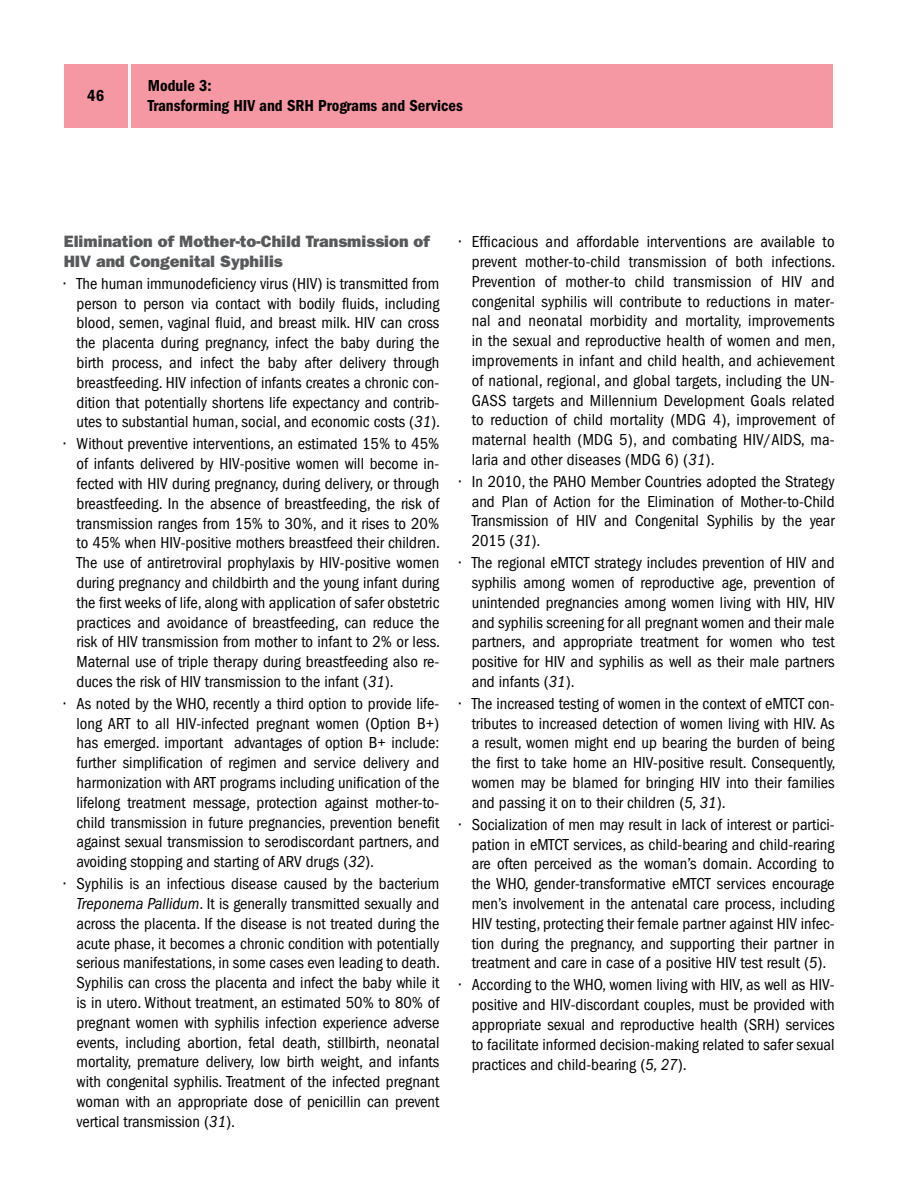
<style>
.page{position:relative;width:918px;height:1188px;background:#fff}
.page>*{position:absolute;margin:0;border:0;box-sizing:border-box;transform-origin:0 0}
.t1{font:condensed 16.5px/19.8px "ITC Franklin Gothic Std";color:#000;text-align:justify}
.t2{font:16.5px/19.8px "ITC Franklin Gothic Std Hvy";color:#58595b}
.t3{font:16.5px/19.8px "ITC Franklin Gothic Std Dm Cd";color:#000}
.s1{font-style:italic}
</style>
<div class="page">
<div style="left:131px;top:64px;width:702px;height:64px;background:#f598a4"></div>
<div style="left:64px;top:64px;width:64px;height:64px;background:#f598a4"></div>
<p class="t3" style="left:87px;top:86px;width:18px">46</p>
<p class="t3" style="left:148px;top:76px;width:317px">Module 3:<br>Transforming HIV and SRH Programs and Services</p>
<p class="t2" style="left:64px;top:232px;width:368px">Elimination of Mother-to-Child Transmission of<br>HIV and Congenital Syphilis</p>
<p class="t1" style="left:77px;top:274px;width:365px;text-indent:-13px">• The human immunodeficiency virus (HIV) is transmitted from person to person via contact with bodily fluids, including blood, semen, vaginal fluid, and breast milk. HIV can cross the placenta during pregnancy, infect the baby during the birth process, and infect the baby after delivery through breastfeeding. HIV infection of infants creates a chronic con&shy;dition that potentially shortens life expectancy and contrib&shy;utes to substantial human, social, and economic costs (<span class="s1">31</span>).</p>
<p class="t1" style="left:77px;top:434px;width:365px;text-indent:-13px">• Without preventive interventions, an estimated 15% to 45% of infants delivered by HIV-positive women will become in&shy;fected with HIV during pregnancy, during delivery, or through breastfeeding. In the absence of breastfeeding, the risk of transmission ranges from 15% to 30%, and it rises to 20% to 45% when HIV-positive mothers breastfeed their children.<br>The use of antiretroviral prophylaxis by HIV-positive women during pregnancy and childbirth and the young infant during the first weeks of life, along with application of safer obstetric practices and avoidance of breastfeeding, can reduce the risk of HIV transmission from mother to infant to 2% or less.<br>Maternal use of triple therapy during breastfeeding also re&shy;duces the risk of HIV transmission to the infant (<span class="s1">31</span>).</p>
<p class="t1" style="left:77px;top:694px;width:364px;text-indent:-13px">• As noted by the WHO, recently a third option to provide life&shy;long ART to all HIV-infected pregnant women (Option B+) has emerged. important advantages of option B+ include: further simplification of regimen and service delivery and harmonization with ART programs including unification of the lifelong treatment message, protection against mother-to&shy;child transmission in future pregnancies, prevention benefit against sexual transmission to serodiscordant partners, and avoiding stopping and starting of ARV drugs (<span class="s1">32</span>).</p>
<p class="t1" style="left:77px;top:874px;width:365px;text-indent:-13px">• Syphilis is an infectious disease caused by the bacterium <span class="s1">Treponema Pallidum</span>. It is generally transmitted sexually and across the placenta. If the disease is not treated during the acute phase, it becomes a chronic condition with potentially serious manifestations, in some cases even leading to death.<br>Syphilis can cross the placenta and infect the baby while it is in utero. Without treatment, an estimated 50% to 80% of pregnant women with syphilis infection experience adverse events, including abortion, fetal death, stillbirth, neonatal mortality, premature delivery, low birth weight, and infants with congenital syphilis. Treatment of the infected pregnant woman with an appropriate dose of penicillin can prevent vertical transmission (<span class="s1">31</span>).</p>
<p class="t1" style="left:472px;top:232px;width:365px;text-indent:-13px">• Efficacious and affordable interventions are available to prevent mother-to-child transmission of both infections.<br>Prevention of mother-to child transmission of HIV and congenital syphilis will contribute to reductions in mater&shy;nal and neonatal morbidity and mortality, improvements in the sexual and reproductive health of women and men, improvements in infant and child health, and achievement of national, regional, and global targets, including the UN-GASS targets and Millennium Development Goals related to reduction of child mortality (MDG 4), improvement of maternal health (MDG 5), and combating HIV/AIDS, ma&shy;laria and other diseases (MDG 6) (<span class="s1">31</span>).</p>
<p class="t1" style="left:472px;top:472px;width:364px;text-indent:-13px">• In 2010, the PAHO Member Countries adopted the Strategy and Plan of Action for the Elimination of Mother-to-Child Transmission of HIV and Congenital Syphilis by the year 2015 (<span class="s1">31</span>).</p>
<p class="t1" style="left:472px;top:553px;width:364px;text-indent:-13px">• The regional eMTCT strategy includes prevention of HIV and syphilis among women of reproductive age, prevention of unintended pregnancies among women living with HIV, HIV and syphilis screening for all pregnant women and their male partners, and appropriate treatment for women who test positive for HIV and syphilis as well as their male partners and infants (<span class="s1">31</span>).</p>
<p class="t1" style="left:472px;top:694px;width:365px;text-indent:-13px">• The increased testing of women in the context of eMTCT con&shy;tributes to increased detection of women living with HIV. As a result, women might end up bearing the burden of being the first to take home an HIV-positive result. Consequently, women may be blamed for bringing HIV into their families and passing it on to their children (<span class="s1">5, 31</span>).</p>
<p class="t1" style="left:472px;top:815px;width:364px;text-indent:-13px">• Socialization of men may result in lack of interest or partici&shy;pation in eMTCT services, as child-bearing and child-rearing are often perceived as the woman’s domain. According to the WHO, gender-transformative eMTCT services encourage men’s involvement in the antenatal care process, including HIV testing, protecting their female partner against HIV infec&shy;tion during the pregnancy, and supporting their partner in treatment and care in case of a positive HIV test result (<span class="s1">5</span>).</p>
<p class="t1" style="left:472px;top:975px;width:364px;text-indent:-13px">• According to the WHO, women living with HIV, as well as HIV&shy;positive and HIV-discordant couples, must be provided with appropriate sexual and reproductive health (SRH) services to facilitate informed decision-making related to safer sexual practices and child-bearing (<span class="s1">5, 27</span>).</p>
</div>
